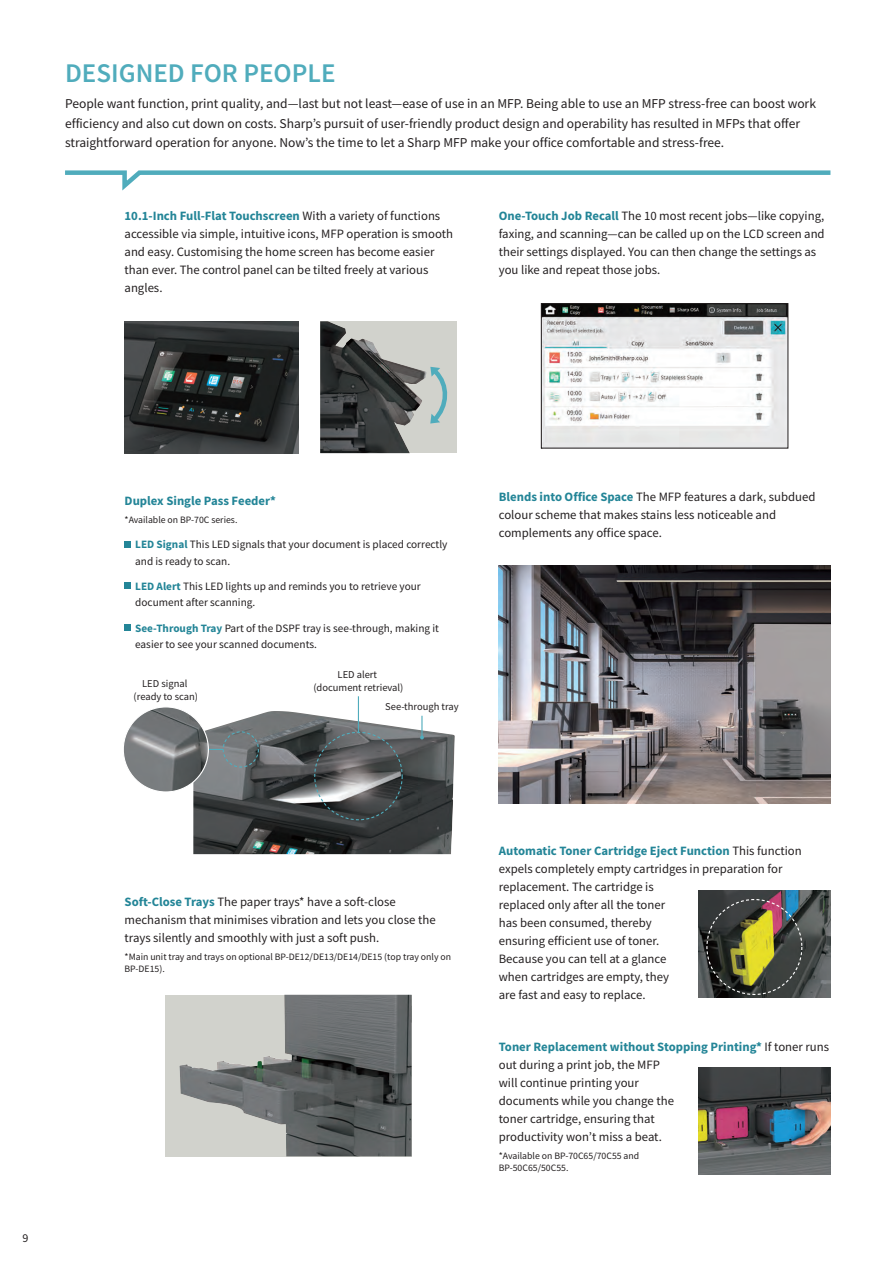
<style>
.page{position:relative;width:893px;height:1263px;background:#fff}
.page>*{position:absolute;margin:0;border:0;box-sizing:border-box;transform-origin:0 0}
.t1{font:600 27px "Source Sans Pro";color:#50acbc}
.t2{font:13.5px/19.5px "Source Sans Pro";color:#231f20}
.t3{font:12.75px/18px "Source Sans Pro";color:#231f20}
.t4{font:700 12.75px "Source Sans Pro";color:#238597}
.t5{font:12px "Source Sans Pro";color:#231f20}
.t6{font:11.25px/16.5px "Source Sans Pro";color:#231f20}
.t7{font:10.5px/12.6px "Source Sans Pro";color:#231f20;text-align:center}
.t8{font:9.75px/12px "Source Sans Pro";color:#231f20}
.s1{font-weight:700;color:#238597}
</style>
<div class="page">
<img style="left:125px;top:321px;width:174px;height:132px">
<svg style="left:65px;top:170px;width:766px;height:21px"></svg>
<svg style="left:165px;top:995px;width:247px;height:161px;background:#7a7e7d"></svg>
<img style="left:180px;top:995px;width:112px;height:108px">
<img style="left:499px;top:565px;width:331px;height:238px">
<img style="left:699px;top:891px;width:131px;height:107px">
<img style="left:699px;top:1068px;width:131px;height:107px">
<img style="left:193px;top:711px;width:262px;height:143px">
<hr style="left:358px;top:696px;width:1px;height:36px;background:#50acbc">
<svg style="left:209px;top:749px;width:14px;height:1px"></svg>
<hr style="left:421px;top:716px;width:2px;height:21px;background:#50acbc">
<div style="left:223px;top:731px;width:36px;height:37px;border:1px dashed #50acbc;border-radius:50%"></div>
<img style="left:123px;top:707px;width:85px;height:85px;border-radius:43px">
<div style="left:320px;top:321px;width:136px;height:132px;background:#d1d2cc"></div>
<img style="left:320px;top:321px;width:106px;height:132px">
<svg style="left:430px;top:366px;width:18px;height:58px"></svg>
<img style="left:543px;top:305px;width:243px;height:141px">
<div style="left:541px;top:303px;width:247px;height:145px;border:1px solid #231f20"></div>
<svg style="left:125px;top:541px;width:6px;height:6px"></svg>
<svg style="left:125px;top:583px;width:6px;height:6px"></svg>
<div style="left:125px;top:624px;width:6px;height:7px;background:#238597"></div>
<h1 class="t1" style="left:65px;top:55px;width:272px">DESIGNED FOR PEOPLE</h1>
<p class="t2" style="left:65px;top:94px;width:752px">People want function, print quality, and—last but not least—ease of use in an MFP. Being able to use an MFP stress-free can boost work efficiency and also cut down on costs. Sharp’s pursuit of user-friendly product design and operability has resulted in MFPs that offer straightforward operation for anyone. Now’s the time to let a Sharp MFP make your office comfortable and stress-free.</p>
<p class="t3" style="left:125px;top:206px;width:330px"><span class="s1">10.1-Inch Full-Flat Touchscreen</span> With a variety of functions accessible via simple, intuitive icons, MFP operation is smooth and easy. Customising the home screen has become easier than ever. The control panel can be tilted freely at various angles.</p>
<p class="t3" style="left:499px;top:206px;width:327px"><span class="s1">One-Touch Job Recall</span> The 10 most recent jobs—like copying, faxing, and scanning—can be called up on the LCD screen and their settings displayed. You can then change the settings as you like and repeat those jobs.</p>
<p class="t5" style="left:23px;top:1230px;width:7px">9</p>
<p class="t4" style="left:125px;top:492px;width:153px">Duplex Single Pass Feeder*</p>
<p class="t8" style="left:125px;top:514px;width:114px">*Available on BP-70C series.</p>
<p class="t6" style="left:135px;top:536px;width:314px"><span class="s1">LED Signal</span> This LED signals that your document is placed correctly and is ready to scan.</p>
<p class="t6" style="left:135px;top:578px;width:287px"><span class="s1">LED Alert</span> This LED lights up and reminds you to retrieve your document after scanning.</p>
<p class="t6" style="left:135px;top:620px;width:305px"><span class="s1">See-Through Tray</span> Part of the DSPF tray is see-through, making it easier to see your scanned documents.</p>
<p class="t7" style="left:134px;top:677px;width:66px">LED signal (ready to scan)</p>
<p class="t7" style="left:313px;top:668px;width:92px">LED alert (document retrieval)</p>
<p class="t7" style="left:385px;top:700px;width:75px">See-through tray</p>
<p class="t3" style="left:499px;top:487px;width:318px"><span class="s1">Blends into Office Space</span> The MFP features a dark, subdued colour scheme that makes stains less noticeable and complements any office space.</p>
<p class="t3" style="left:125px;top:892px;width:313px"><span class="s1">Soft-Close Trays</span> The paper trays* have a soft-close mechanism that minimises vibration and lets you close the trays silently and smoothly with just a soft push.</p>
<p class="t8" style="left:125px;top:950px;width:328px">*Main unit tray and trays on optional BP-DE12/DE13/DE14/DE15 (top tray only on<br>BP-DE15).</p>
<p class="t3" style="left:499px;top:842px;width:305px"><span class="s1">Automatic Toner Cartridge Eject Function</span> This function expels completely empty cartridges in preparation for replacement. The cartridge is<br>replaced only after all the toner<br>has been consumed, thereby<br>ensuring efficient use of toner.<br>Because you can tell at a glance<br>when cartridges are empty, they<br>are fast and easy to replace.</p>
<p class="t3" style="left:499px;top:1038px;width:332px"><span class="s1">Toner Replacement without Stopping Printing*</span> If toner runs out during a print job, the MFP<br>will continue printing your<br>documents while you change the<br>toner cartridge, ensuring that<br>productivity won’t miss a beat.</p>
<p class="t8" style="left:499px;top:1150px;width:142px">*Available on BP-70C65/70C55 and<br>BP-50C65/50C55.</p>
</div>
